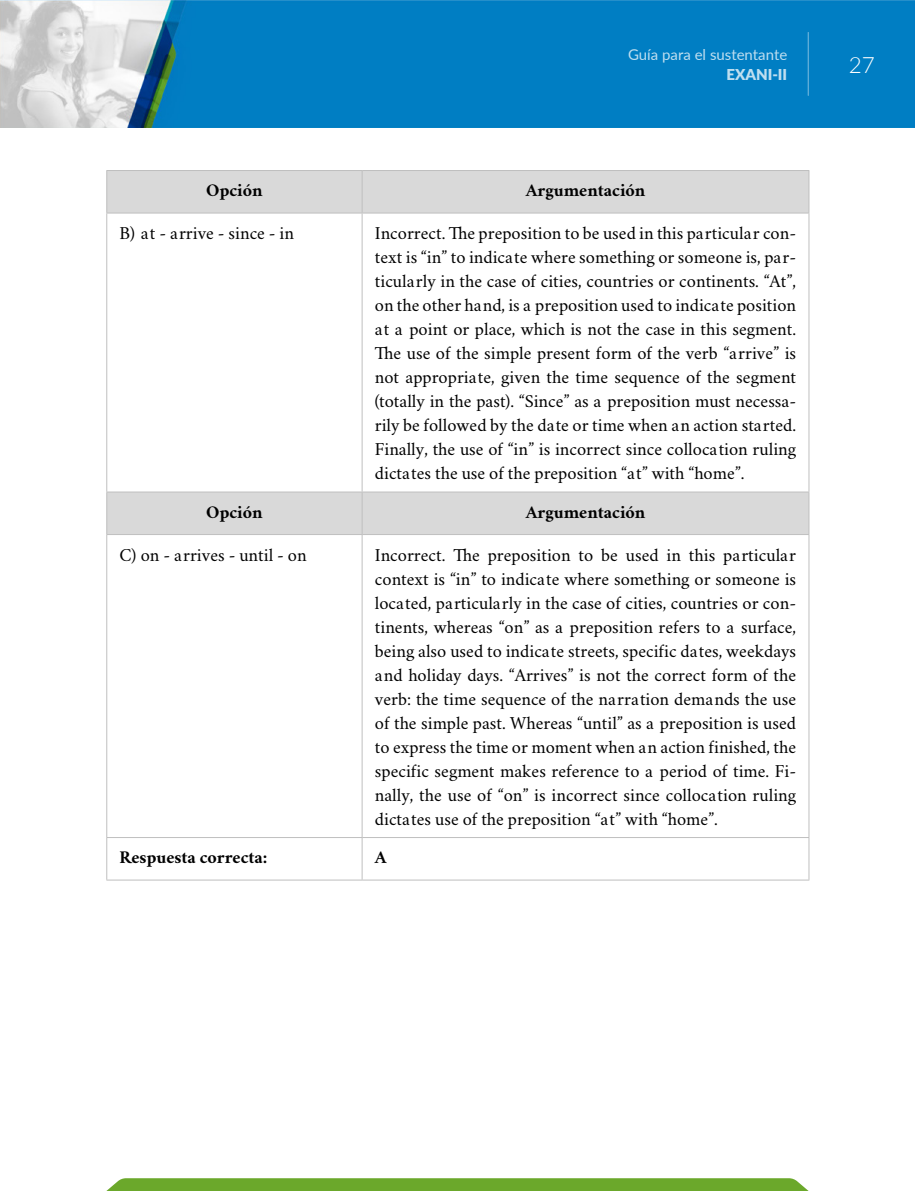
<style>
.page{position:relative;width:915px;height:1191px;background:#fff}
.page>*{position:absolute;margin:0;border:0;box-sizing:border-box;transform-origin:0 0}
.t1{font:300 22.5px "Lato";color:#fff}
.t2{font:18px/24px "Crimson";color:#000;text-align:justify}
.t3{font:700 18px "Crimson";color:#000}
.t4{font:15px "Lato";color:#fff}
.t5{font:900 15px "Lato";color:#fff}
</style>
<div class="page">
<img style="left:0;top:0;width:914px;height:128px">
<hr style="left:807px;top:32px;width:1px;height:63px;background:#fff">
<svg style="left:106px;top:1178px;width:702px;height:13px;background:#70ab33"></svg>
<svg style="left:107px;top:171px;width:701px;height:363px"></svg>
<hr style="left:361px;top:171px;width:1px;height:42px;background:#bfbfbf">
<hr style="left:361px;top:213px;width:1px;height:278px;background:#bfbfbf">
<hr style="left:361px;top:492px;width:1px;height:42px;background:#bfbfbf">
<hr style="left:361px;top:535px;width:1px;height:302px;background:#bfbfbf">
<hr style="left:106px;top:837px;width:256px;height:1px;background:#bfbfbf">
<hr style="left:362px;top:837px;width:447px;height:1px;background:#bfbfbf">
<hr style="left:361px;top:838px;width:1px;height:41px;background:#bfbfbf">
<hr style="left:106px;top:213px;width:1px;height:278px;background:#bfbfbf">
<hr style="left:808px;top:213px;width:1px;height:278px;background:#bfbfbf">
<hr style="left:106px;top:535px;width:1px;height:302px;background:#bfbfbf">
<hr style="left:808px;top:535px;width:1px;height:302px;background:#bfbfbf">
<hr style="left:106px;top:838px;width:1px;height:41px;background:#bfbfbf">
<hr style="left:808px;top:838px;width:1px;height:41px;background:#bfbfbf">
<hr style="left:106px;top:879px;width:256px;height:1px;background:#bfbfbf">
<hr style="left:362px;top:879px;width:447px;height:1px;background:#bfbfbf">
<hr style="left:106px;top:491px;width:256px;height:1px;background:#bfbfbf">
<hr style="left:106px;top:492px;width:1px;height:42px;background:#bfbfbf">
<hr style="left:362px;top:491px;width:447px;height:1px;background:#bfbfbf">
<hr style="left:808px;top:492px;width:1px;height:42px;background:#bfbfbf">
<hr style="left:106px;top:534px;width:256px;height:1px;background:#bfbfbf">
<hr style="left:362px;top:534px;width:447px;height:1px;background:#bfbfbf">
<hr style="left:106px;top:170px;width:256px;height:1px;background:#bfbfbf">
<hr style="left:106px;top:171px;width:1px;height:42px;background:#bfbfbf">
<hr style="left:362px;top:170px;width:447px;height:1px;background:#bfbfbf">
<hr style="left:808px;top:171px;width:1px;height:42px;background:#bfbfbf">
<hr style="left:106px;top:213px;width:256px;height:1px;background:#bfbfbf">
<hr style="left:362px;top:213px;width:447px;height:1px;background:#bfbfbf">
<p class="t4" style="left:627px;top:44px;width:161px">Guía para el sustentante</p>
<p class="t5" style="left:726px;top:63px;width:62px">EXANI-II</p>
<p class="t3" style="left:206px;top:177px;width:58px">Opción</p>
<p class="t3" style="left:525px;top:177px;width:121px">Argumentación</p>
<p class="t2" style="left:119px;top:220px;width:176px">B) at - arrive - since - in</p>
<p class="t2" style="left:375px;top:220px;width:423px">Incorrect. The preposition to be used in this particular con&shy;text is “in” to indicate where something or someone is, par&shy;ticularly in the case of cities, countries or continents. “At”, on the other hand, is a preposition used to indicate position at a point or place, which is not the case in this segment.<br>The use of the simple present form of the verb “arrive” is not appropriate, given the time sequence of the segment (totally in the past). “Since” as a preposition must necessa&shy;rily be followed by the date or time when an action started.<br>Finally, the use of “in” is incorrect since collocation ruling dictates the use of the preposition “at” with “home”.</p>
<p class="t3" style="left:206px;top:498px;width:58px">Opción</p>
<p class="t3" style="left:525px;top:498px;width:121px">Argumentación</p>
<p class="t2" style="left:119px;top:541px;width:188px">C) on - arrives - until - on</p>
<p class="t2" style="left:375px;top:541px;width:422px">Incorrect. The preposition to be used in this particular context is “in” to indicate where something or someone is located, particularly in the case of cities, countries or con&shy;tinents, whereas “on” as a preposition refers to a surface, being also used to indicate streets, specific dates, weekdays and holiday days. “Arrives” is not the correct form of the verb: the time sequence of the narration demands the use of the simple past. Whereas “until” as a preposition is used to express the time or moment when an action finished, the specific segment makes reference to a period of time. Fi&shy;nally, the use of “on” is incorrect since collocation ruling dictates use of the preposition “at” with “home”.</p>
<p class="t3" style="left:119px;top:843px;width:149px">Respuesta correcta:</p>
<p class="t3" style="left:375px;top:843px;width:13px">A</p>
<p class="t1" style="left:848px;top:49px;width:28px">27</p>
</div>
